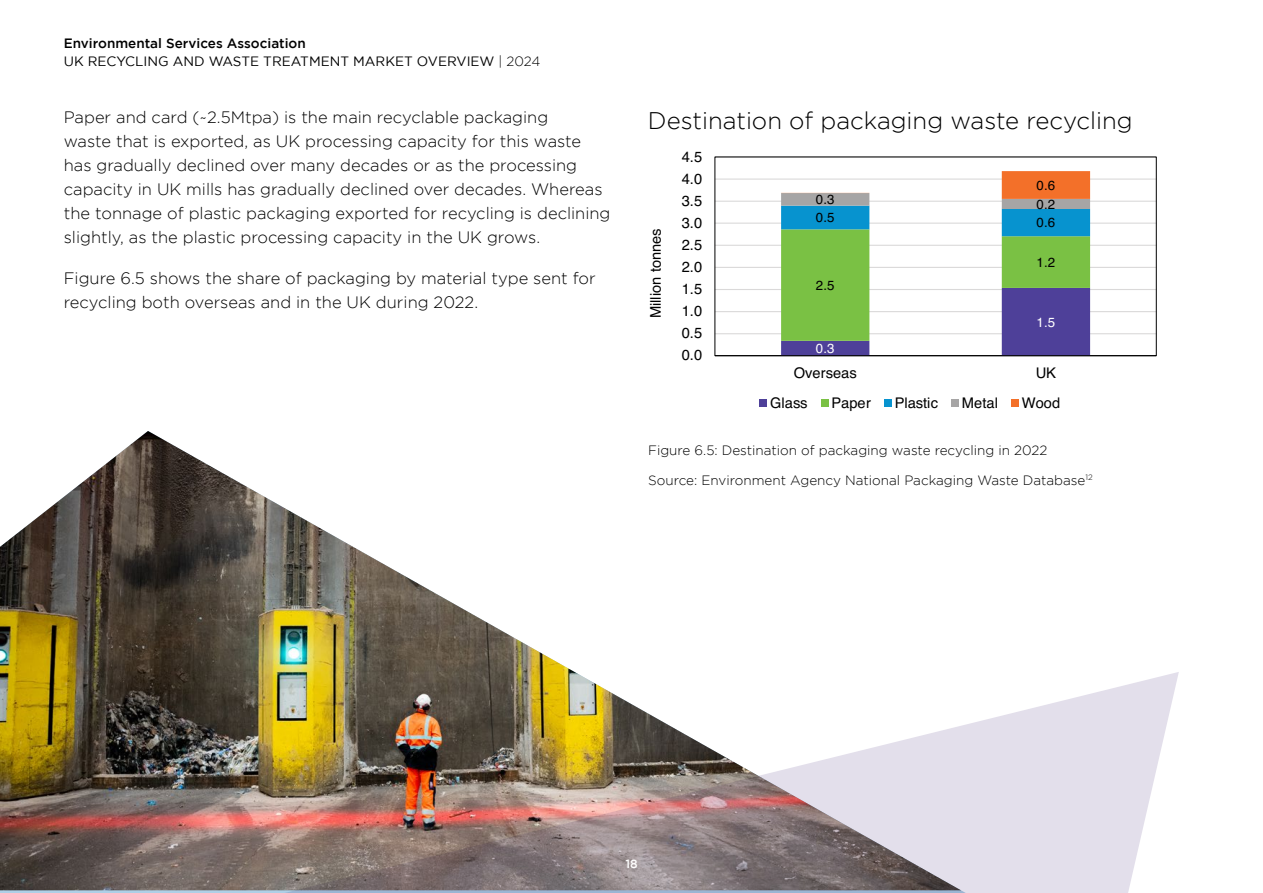
<style>
.page{position:relative;width:1263px;height:893px;background:#fff}
.page>*{position:absolute;margin:0;border:0;box-sizing:border-box;transform-origin:0 0}
.Figure_title{font:300 24px "Gotham";color:#000}
.t1{font:23.55px "Helvetica";letter-spacing:.05em;color:#000}
.t2{font:300 16.5px/24px "Gotham";color:#000}
.t3{font:14.7px "Helvetica";color:#000}
.t4{font:13.5px/18px "Gotham";color:#000}
.Header_1{font:300 13.5px "Gotham";color:#000}
.Figure_number{font:300 13.5px "Gotham";color:#000}
.t5{font:13.2px "Helvetica";color:#000}
.t6{font:13.2px "Helvetica";color:#fff}
.t7{font:500 12px "Gotham";color:#fff}
.s1{font-weight:500}
.s2{font-weight:300}
</style>
<div class="page">
<img style="left:0;top:431px;width:575px;height:459px">
<hr style="left:715px;top:156px;width:441px;height:2px;background:#dad9d9">
<hr style="left:715px;top:179px;width:441px;height:1px;background:#dad9d9">
<hr style="left:715px;top:201px;width:441px;height:1px;background:#dad9d9">
<hr style="left:715px;top:223px;width:441px;height:1px;background:#dad9d9">
<hr style="left:715px;top:245px;width:441px;height:1px;background:#dad9d9">
<hr style="left:715px;top:267px;width:441px;height:1px;background:#dad9d9">
<hr style="left:715px;top:289px;width:441px;height:1px;background:#dad9d9">
<hr style="left:715px;top:311px;width:441px;height:1px;background:#dad9d9">
<hr style="left:715px;top:333px;width:441px;height:1px;background:#dad9d9">
<svg style="left:781px;top:171px;width:309px;height:184px"></svg>
<hr style="left:715px;top:355px;width:441px;height:1px;background:#000">
<div style="left:759px;top:400px;width:8px;height:7px;background:#4e4099"></div>
<div style="left:821px;top:400px;width:7px;height:7px;background:#7ac144"></div>
<div style="left:884px;top:400px;width:7px;height:7px;background:#0793cf"></div>
<div style="left:951px;top:400px;width:8px;height:7px;background:#a6a5a5"></div>
<div style="left:1011px;top:400px;width:7px;height:7px;background:#f37029"></div>
<img style="left:187px;top:672px;width:992px;height:221px">
<p class="t4" style="left:64px;top:34px;width:478px"><span class="s1">Environmental Services Association<br></span>UK RECYCLING AND WASTE TREATMENT MARKET OVERVIEW <span class="s2">| 2024</span></p>
<p class="t2" style="left:64px;top:105px;width:548px">Paper and card (~2.5Mtpa) is the main recyclable packaging<br>waste that is exported, as UK processing capacity for this waste has gradually declined over many decades or as the processing capacity in UK mills has gradually declined over decades. Whereas the tonnage of plastic packaging exported for recycling is declining slightly, as the plastic processing capacity in the UK grows.</p>
<p class="t2" style="left:64px;top:266px;width:533px">Figure 6.5 shows the share of packaging by material type sent for recycling both overseas and in the UK during 2022.</p>
<p class="Figure_title" style="left:648px;top:107px;width:486px">Destination of packaging waste recycling</p>
<p class="t1" style="left:682px;top:105px;width:391px">Destination of Packaging Recycled</p>
<p class="t3" style="left:644px;top:318px;width:91px;rotate:-90deg">Million tonnes</p>
<p class="t3" style="left:682px;top:145px;width:22px">4.5</p>
<p class="t3" style="left:682px;top:167px;width:22px">4.0</p>
<p class="t3" style="left:682px;top:189px;width:22px">3.5</p>
<p class="t3" style="left:682px;top:211px;width:22px">3.0</p>
<p class="t3" style="left:682px;top:233px;width:22px">2.5</p>
<p class="t3" style="left:682px;top:255px;width:22px">2.0</p>
<p class="t3" style="left:682px;top:278px;width:22px">1.5</p>
<p class="t3" style="left:682px;top:300px;width:22px">1.0</p>
<p class="t3" style="left:682px;top:322px;width:22px">0.5</p>
<p class="t3" style="left:682px;top:344px;width:22px">0.0</p>
<p class="t5" style="left:1036px;top:175px;width:20px">0.6</p>
<p class="t5" style="left:816px;top:189px;width:20px">0.3</p>
<p class="t5" style="left:1036px;top:194px;width:20px">0.2</p>
<p class="t5" style="left:816px;top:207px;width:20px">0.5</p>
<p class="t5" style="left:816px;top:275px;width:20px">2.5</p>
<p class="t6" style="left:816px;top:338px;width:20px">0.3</p>
<p class="t5" style="left:1036px;top:213px;width:20px">0.6</p>
<p class="t5" style="left:1036px;top:252px;width:20px">1.2</p>
<p class="t6" style="left:1036px;top:312px;width:20px">1.5</p>
<p class="t3" style="left:794px;top:361px;width:65px">Overseas</p>
<p class="t3" style="left:1036px;top:361px;width:22px">UK</p>
<p class="t3" style="left:770px;top:391px;width:39px">Glass</p>
<p class="t3" style="left:831px;top:391px;width:41px">Paper</p>
<p class="t3" style="left:895px;top:391px;width:45px">Plastic</p>
<p class="t3" style="left:962px;top:391px;width:38px">Metal</p>
<p class="t3" style="left:1022px;top:391px;width:40px">Wood</p>
<p class="Figure_number" style="left:648px;top:443px;width:401px">Figure 6.5: Destination of packaging waste recycling in 2022</p>
<h1 class="Header_1" style="left:648px;top:472px;width:446px">Source: Environment Agency National Packaging Waste Database<sup>12</sup></h1>
<p class="t7" style="left:625px;top:857px;width:14px">18</p>
</div>
